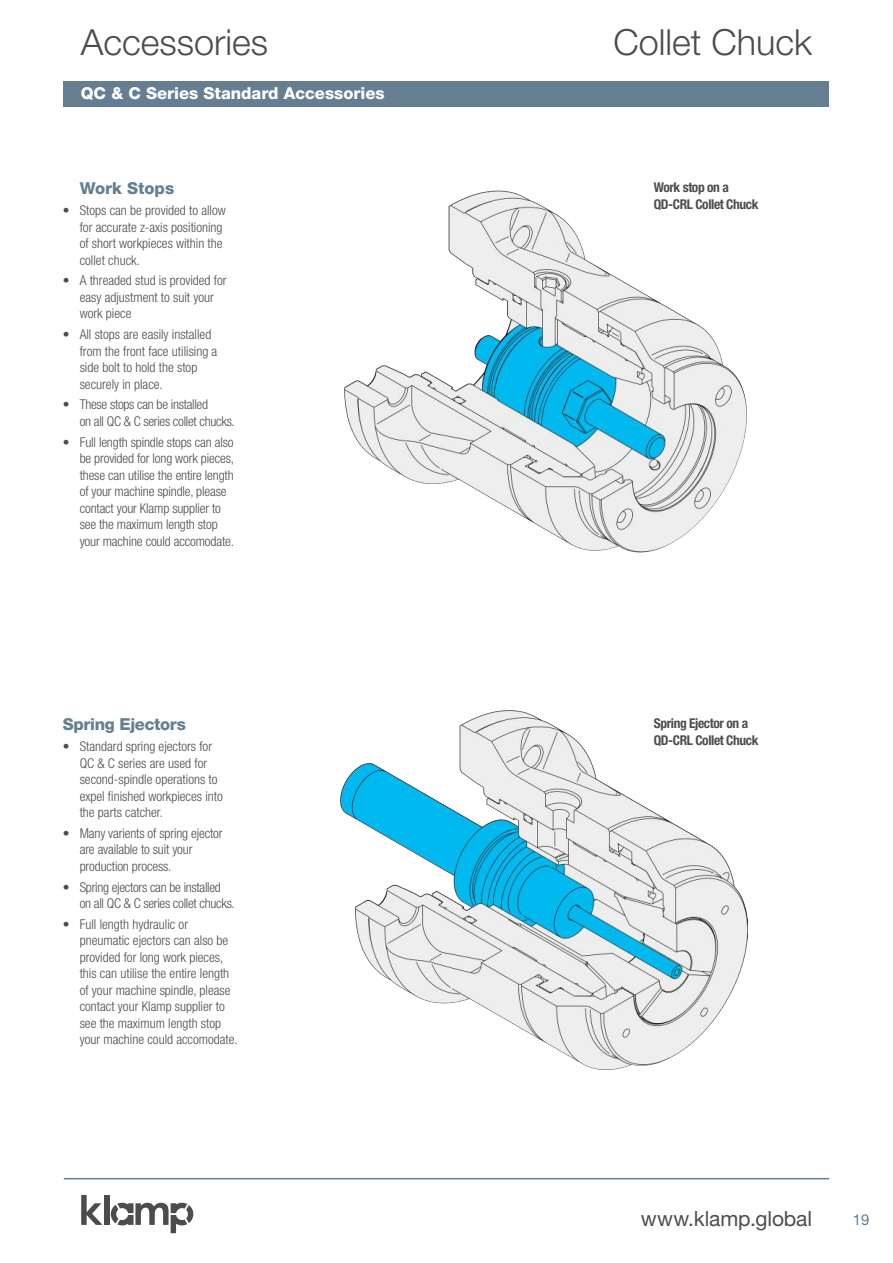
<style>
.page{position:relative;width:893px;height:1263px;background:#fff}
.page>*{position:absolute;margin:0;border:0;box-sizing:border-box;transform-origin:0 0}
.t1{font:300 36px "Helvetica Neue LT Std";color:#4e4b4c}
.t2{font:21px "Helvetica Neue LT Std";letter-spacing:-.005em;color:#4e4b4c}
.t3{font:800 16.5px "Helvetica Neue LT Std";color:#fff}
.t4{font:800 16.5px "Helvetica Neue LT Std";letter-spacing:-.02em;color:#657e92}
.t5{font:800 16.5px "Helvetica Neue LT Std";color:#657e92}
.t6{font:15px "Helvetica Neue LT Std";color:#657e92}
.t7{font:300 condensed 13.5px/16.5px "Helvetica Neue LT Std";color:#4e4b4c}
.t8{font:300 condensed 13.5px/16.5px "Helvetica Neue LT Std";letter-spacing:-.02em;color:#4e4b4c}
.t9{font:700 condensed 13.5px/16.5px "Helvetica Neue LT Std";letter-spacing:-.03em;color:#4e4b4c}
</style>
<div class="page">
<hr style="left:64px;top:1178px;width:765px;height:1px;background:#657e92">
<svg style="left:81px;top:1195px;width:22px;height:30px"></svg>
<div style="left:104px;top:1195px;width:5px;height:30px;background:#4e4b4c"></div>
<svg style="left:111px;top:1203px;width:82px;height:30px"></svg>
<div style="left:64px;top:81px;width:765px;height:25px;background:#657e92"></div>
<img style="left:344px;top:190px;width:403px;height:363px">
<img style="left:341px;top:710px;width:407px;height:359px">
<h1 class="t1" style="left:81px;top:21px;width:189px">Accessories</h1>
<h1 class="t1" style="left:613px;top:21px;width:200px">Collet Chuck</h1>
<p class="t3" style="left:81px;top:84px;width:305px">QC &amp; C Series Standard Accessories</p>
<p class="t5" style="left:80px;top:179px;width:96px">Work Stops</p>
<p class="t7" style="left:80px;top:202px;width:148px;text-indent:-17px">• Stops can be provided to allow for accurate z-axis positioning of short workpieces within the collet chuck.</p>
<p class="t7" style="left:80px;top:272px;width:148px;text-indent:-17px">• A threaded stud is provided for easy adjustment to suit your work piece</p>
<p class="t7" style="left:80px;top:326px;width:139px;text-indent:-17px">• All stops are easily installed from the front face utilising a side bolt to hold the stop securely in place.</p>
<p class="t8" style="left:80px;top:396px;width:157px;text-indent:-17px">• These stops can be installed<br>on all QC &amp; C series collet chucks.</p>
<p class="t7" style="left:80px;top:434px;width:156px;text-indent:-17px">• Full length spindle stops can also be provided for long work pieces, these can utilise the entire length of your machine spindle, please contact your Klamp supplier to see the maximum length stop your machine could accomodate.</p>
<p class="t4" style="left:63px;top:714px;width:125px">Spring Ejectors</p>
<p class="t7" style="left:80px;top:738px;width:145px;text-indent:-17px">• Standard spring ejectors for<br>QC &amp; C series are used for second-spindle operations to expel finished workpieces into the parts catcher.</p>
<p class="t7" style="left:80px;top:825px;width:144px;text-indent:-17px">• Many varients of spring ejector are available to suit your production process.</p>
<p class="t8" style="left:80px;top:878px;width:157px;text-indent:-17px">• Spring ejectors can be installed on all QC &amp; C series collet chucks.</p>
<p class="t7" style="left:80px;top:916px;width:160px;text-indent:-17px">• Full length hydraulic or pneumatic ejectors can also be provided for long work pieces, this can utilise the entire length of your machine spindle, please contact your Klamp supplier to see the maximum length stop your machine could accomodate.</p>
<p class="t9" style="left:654px;top:179px;width:106px">Work stop on a<br>QD-CRL Collet Chuck</p>
<p class="t9" style="left:654px;top:715px;width:106px">Spring Ejector on a<br>QD-CRL Collet Chuck</p>
<h2 class="t2" style="left:641px;top:1205px;width:173px">www.klamp.global</h2>
<p class="t6" style="left:853px;top:1211px;width:18px">19</p>
</div>
